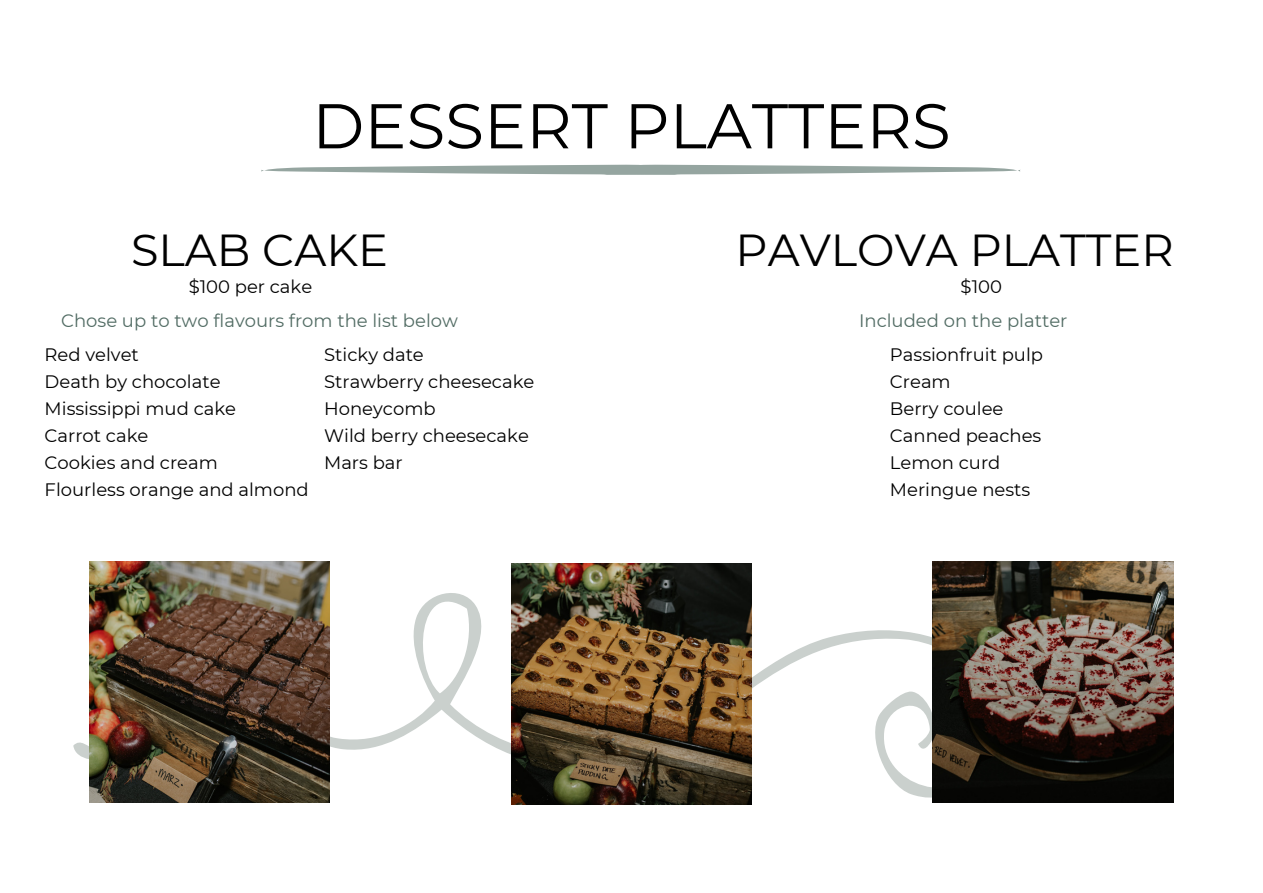
<style>
.page{position:relative;width:1263px;height:893px;background:#fff}
.page>*{position:absolute;margin:0;border:0;box-sizing:border-box;transform-origin:0 0}
.t1{font:63px "Montserrat";color:#000}
.t2{font:44.7px "Montserrat";color:#000}
.t3{font:18px "Montserrat";color:#000}
.t4{font:18px "Montserrat";color:#526c64}
</style>
<div class="page">
<svg style="left:73px;top:575px;width:953px;height:230px"></svg>
<img style="left:89px;top:561px;width:241px;height:241px">
<img style="left:511px;top:563px;width:241px;height:240px">
<img style="left:933px;top:561px;width:240px;height:241px">
<svg style="left:261px;top:165px;width:760px;height:10px"></svg>
<p class="t1" style="left:312px;top:87px;width:640px">DESSERT PLATTERS</p>
<p class="t2" style="left:131px;top:223px;width:259px">SLAB CAKE</p>
<p class="t3" style="left:189px;top:275px;width:125px">$100 per cake</p>
<p class="t4" style="left:61px;top:309px;width:398px">Chose up to two flavours from the list below</p>
<p class="t3" style="left:45px;top:343px;width:96px">Red velvet</p>
<p class="t3" style="left:45px;top:370px;width:177px">Death by chocolate</p>
<p class="t3" style="left:45px;top:397px;width:193px">Mississippi mud cake</p>
<p class="t3" style="left:45px;top:424px;width:105px">Carrot cake</p>
<p class="t3" style="left:45px;top:451px;width:175px">Cookies and cream</p>
<p class="t3" style="left:45px;top:478px;width:266px">Flourless orange and almond</p>
<p class="t3" style="left:324px;top:343px;width:101px">Sticky date</p>
<p class="t3" style="left:324px;top:370px;width:212px">Strawberry cheesecake</p>
<p class="t3" style="left:324px;top:397px;width:113px">Honeycomb</p>
<h2 class="t3" style="left:324px;top:424px;width:206px">Wild berry cheesecake</h2>
<p class="t3" style="left:324px;top:451px;width:80px">Mars bar</p>
<p class="t2" style="left:736px;top:223px;width:439px">PAVLOVA PLATTER</p>
<p class="t3" style="left:961px;top:275px;width:43px">$100</p>
<p class="t4" style="left:859px;top:309px;width:210px">Included on the platter</p>
<p class="t3" style="left:890px;top:343px;width:155px">Passionfruit pulp</p>
<p class="t3" style="left:890px;top:370px;width:62px">Cream</p>
<p class="t3" style="left:890px;top:397px;width:115px">Berry coulee</p>
<p class="t3" style="left:890px;top:424px;width:153px">Canned peaches</p>
<p class="t3" style="left:890px;top:451px;width:112px">Lemon curd</p>
<p class="t3" style="left:890px;top:478px;width:142px">Meringue nests</p>
</div>
